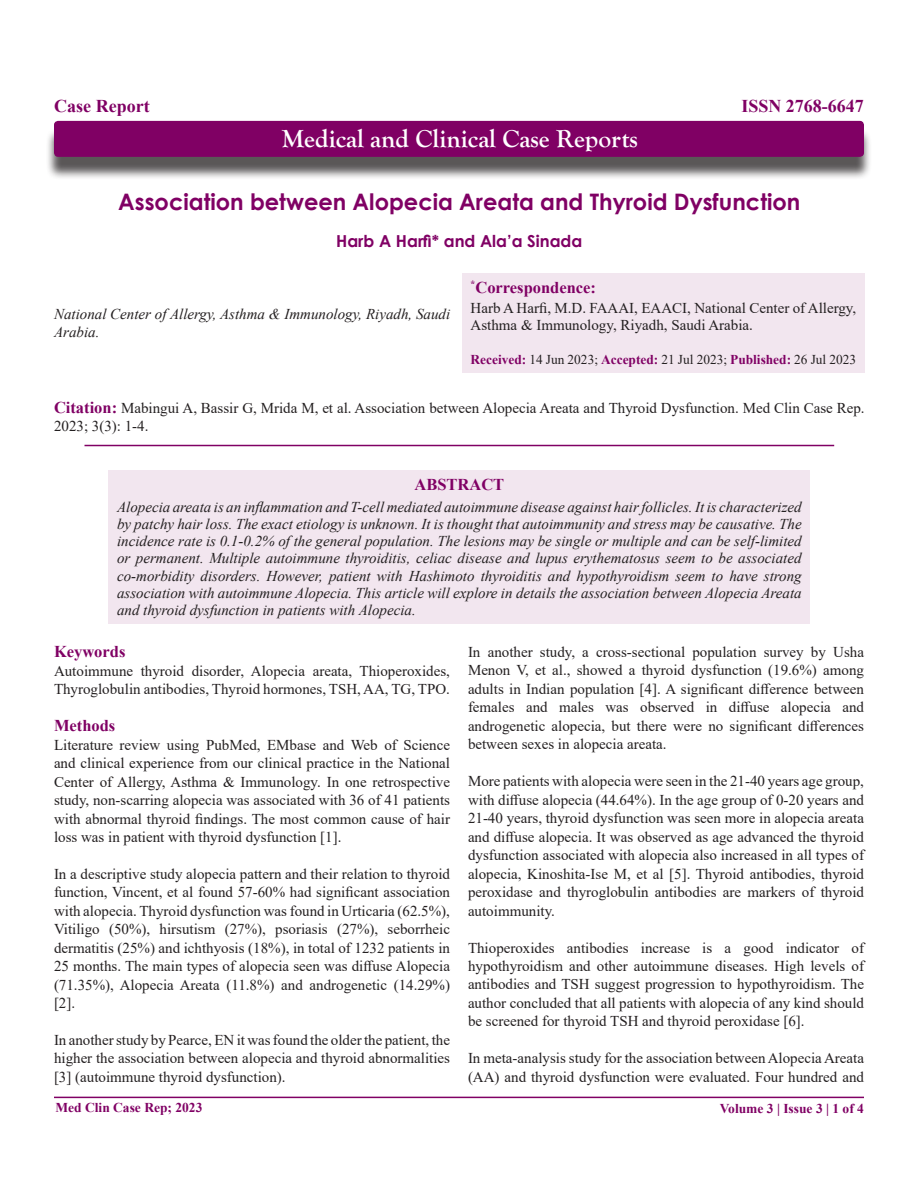
<style>
.page{position:relative;width:918px;height:1188px;background:#fff}
.page>*{position:absolute;margin:0;border:0;box-sizing:border-box;transform-origin:0 0}
.t1{font:700 25.5px "Goudy Old Style T";color:#fff}
.t2{font:700 22.65px "Century Gothic";color:#800064}
.t3{font:700 18px "Times New Roman";color:#800064}
.Sub_heading{font:700 16.5px "Times New Roman";color:#800064}
.t4{font:700 16.5px "Century Gothic";color:#800064}
.Sub_heading-2{font:15px/18.5px "Times New Roman";color:#231f20;text-align:justify}
.t5{font:italic 15px/17.2px "Times New Roman";color:#231f20}
.t6{font:13.5px "Times New Roman";color:#231f20}
.t7{font:700 13.5px "Times New Roman";color:#800064}
.s1{font-weight:700;color:#800064}
.s2{font-weight:700;font-size:16.5px;color:#800064}
</style>
<div class="page">
<div style="left:46px;top:128px;width:826px;height:52px;background:#231f20;opacity:.75"></div>
<div style="left:54px;top:121px;width:810px;height:36px;background:#800064;border-radius:4px"></div>
<hr style="left:54px;top:1097px;width:810px;height:1px;background:#800064">
<hr style="left:85px;top:445px;width:749px;height:1px;background:#800064">
<div style="left:462px;top:273px;width:403px;height:100px;background:#f2e6ef"></div>
<div style="left:109px;top:471px;width:701px;height:153px;background:#f2e6ef"></div>
<p class="t3" style="left:54px;top:93px;width:97px">Case Report</p>
<h1 class="t1" style="left:282px;top:124px;width:358px">Medical and Clinical Case Reports</h1>
<p class="t3" style="left:741px;top:93px;width:124px">ISSN 2768-6647</p>
<p class="t2" style="left:118px;top:185px;width:684px">Association between Alopecia Areata and Thyroid Dysfunction</p>
<p class="t4" style="left:336px;top:228px;width:248px">Harb A Harfi* and Ala’a Sinada</p>
<p class="t5" style="left:54px;top:305px;width:398px;line-height:18px">National Center of Allergy, Asthma &amp; Immunology, Riyadh, Saudi<br>Arabia.</p>
<p class="Sub_heading" style="left:471px;top:275px;width:127px"><sup>*</sup>Correspondence:</p>
<p class="Sub_heading-2" style="left:471px;top:300px;width:387px;line-height:16.5px">Harb A Harfi, M.D. FAAAI, EAACI, National Center of Allergy,<br>Asthma &amp; Immunology, Riyadh, Saudi Arabia.</p>
<p class="t6" style="left:471px;top:350px;width:387px"><span class="s1">Received:</span> 14 Jun 2023; <span class="s1">Accepted:</span> 21 Jul 2023; <span class="s1">Published:</span> 26 Jul 2023</p>
<p class="Sub_heading-2" style="left:54px;top:399px;width:812px;line-height:18px"><span class="s2">Citation:</span> Mabingui A, Bassir G, Mrida M, et al. Association between Alopecia Areata and Thyroid Dysfunction. Med Clin Case Rep.<br>2023; 3(3): 1-4.</p>
<p class="Sub_heading" style="left:414px;top:473px;width:91px">ABSTRACT</p>
<p class="t5" style="left:117px;top:498px;width:686px;text-align:justify">Alopecia areata is an inflammation and T-cell mediated autoimmune disease against hair follicles. It is characterized by patchy hair loss. The exact etiology is unknown. It is thought that autoimmunity and stress may be causative. The incidence rate is 0.1-0.2% of the general population. The lesions may be single or multiple and can be self-limited or permanent. Multiple autoimmune thyroiditis, celiac disease and lupus erythematosus seem to be associated co-morbidity disorders. However, patient with Hashimoto thyroiditis and hypothyroidism seem to have strong association with autoimmune Alopecia. This article will explore in details the association between Alopecia Areata and thyroid dysfunction in patients with Alopecia.</p>
<p class="Sub_heading" style="left:54px;top:640px;width:73px">Keywords</p>
<p class="Sub_heading-2" style="left:54px;top:661px;width:398px">Autoimmune thyroid disorder, Alopecia areata, Thioperoxides,<br>Thyroglobulin antibodies, Thyroid hormones, TSH, AA, TG, TPO.</p>
<p class="Sub_heading" style="left:54px;top:714px;width:63px">Methods</p>
<p class="Sub_heading-2" style="left:54px;top:735px;width:398px">Literature review using PubMed, EMbase and Web of Science and clinical experience from our clinical practice in the National Center of Allergy, Asthma &amp; Immunology. In one retrospective study, non-scarring alopecia was associated with 36 of 41 patients with abnormal thyroid findings. The most common cause of hair loss was in patient with thyroid dysfunction [1].</p>
<p class="Sub_heading-2" style="left:54px;top:864px;width:398px">In a descriptive study alopecia pattern and their relation to thyroid function, Vincent, et al found 57-60% had significant association with alopecia. Thyroid dysfunction was found in Urticaria (62.5%), Vitiligo (50%), hirsutism (27%), psoriasis (27%), seborrheic dermatitis (25%) and ichthyosis (18%), in total of 1232 patients in 25 months. The main types of alopecia seen was diffuse Alopecia (71.35%), Alopecia Areata (11.8%) and androgenetic (14.29%) [2].</p>
<p class="Sub_heading-2" style="left:54px;top:1030px;width:398px">In another study by Pearce, EN it was found the older the patient, the higher the association between alopecia and thyroid abnormalities [3] (autoimmune thyroid dysfunction).</p>
<p class="Sub_heading-2" style="left:468px;top:642px;width:398px">In another study, a cross-sectional population survey by Usha Menon V, et al., showed a thyroid dysfunction (19.6%) among adults in Indian population [4]. A significant difference between females and males was observed in diffuse alopecia and androgenetic alopecia, but there were no significant differences between sexes in alopecia areata.</p>
<p class="Sub_heading-2" style="left:468px;top:771px;width:398px">More patients with alopecia were seen in the 21-40 years age group, with diffuse alopecia (44.64%). In the age group of 0-20 years and 21-40 years, thyroid dysfunction was seen more in alopecia areata and diffuse alopecia. It was observed as age advanced the thyroid dysfunction associated with alopecia also increased in all types of alopecia, Kinoshita-Ise M, et al [5]. Thyroid antibodies, thyroid peroxidase and thyroglobulin antibodies are markers of thyroid autoimmunity.</p>
<p class="Sub_heading-2" style="left:468px;top:938px;width:398px">Thioperoxides antibodies increase is a good indicator of hypothyroidism and other autoimmune diseases. High levels of antibodies and TSH suggest progression to hypothyroidism. The author concluded that all patients with alopecia of any kind should be screened for thyroid TSH and thyroid peroxidase [6].</p>
<p class="Sub_heading-2" style="left:468px;top:1049px;width:398px">In meta-analysis study for the association between Alopecia Areata (AA) and thyroid dysfunction were evaluated. Four hundred and</p>
<p class="t7" style="left:55px;top:1098px;width:148px">Med Clin Case Rep; 2023</p>
<p class="t7" style="left:720px;top:1099px;width:146px">Volume 3 | Issue 3 | 1 of 4</p>
</div>
